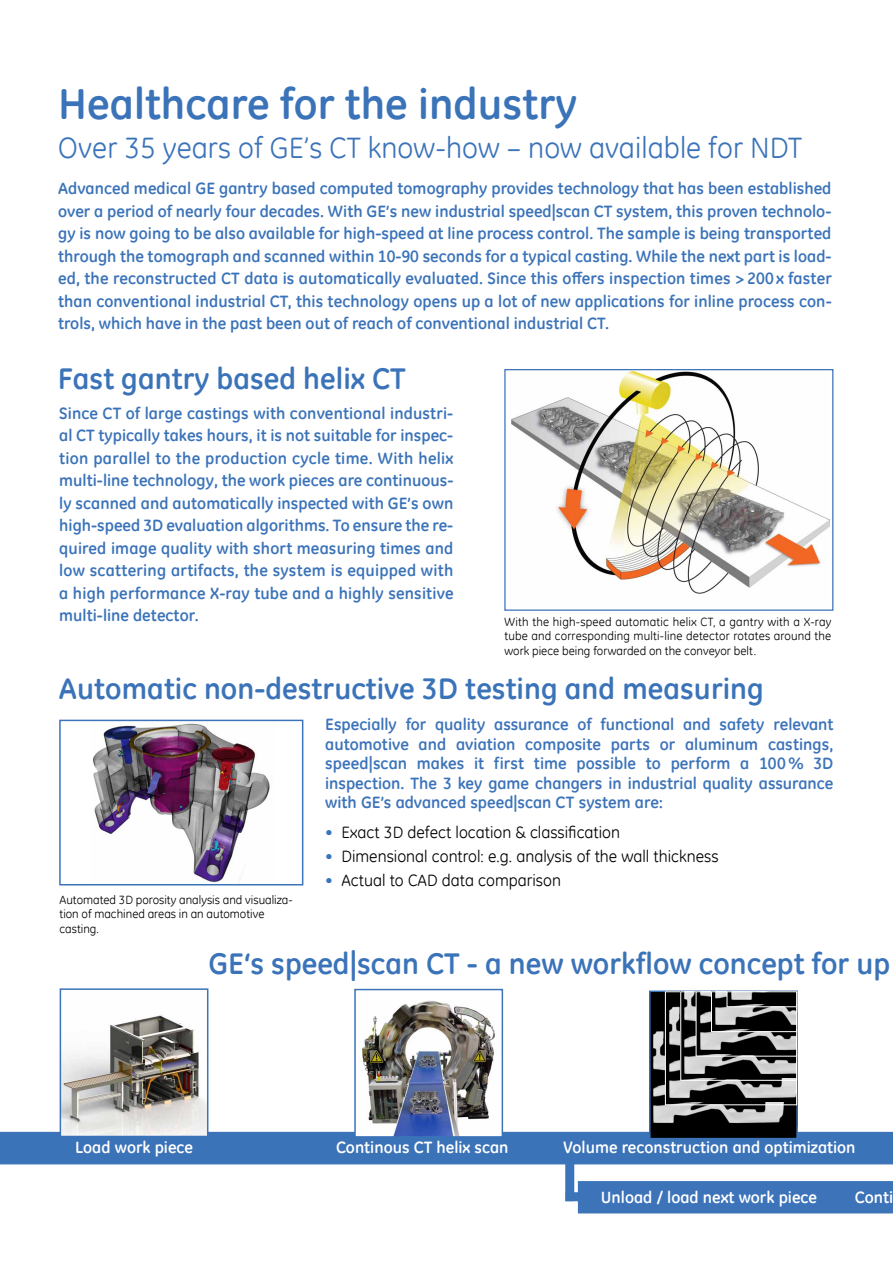
<style>
.page{position:relative;width:893px;height:1263px;background:#fff}
.page>*{position:absolute;margin:0;border:0;box-sizing:border-box;transform-origin:0 0}
.t1{font:700 43.5px "GE Inspira";color:#3b73b9}
.t2{font:700 30px "GE Inspira";color:#3b73b9}
.t3{font:29.55px "GE Inspira";color:#3b73b9}
.t4{font:700 16.5px/22.5px "GE Inspira";color:#3b73b9;text-align:justify}
.t5{font:700 16.5px/19.5px "GE Inspira";color:#3c73b9;text-align:justify}
.t6{font:16.5px "GE Inspira";color:#000}
.t7{font:700 16.5px "GE Inspira";color:#fff}
.t8{font:12px/14.4px "GE Inspira";color:#000}
.s1{color:#3b73b9}
</style>
<div class="page">
<div style="left:0;top:1132px;width:893px;height:32px;background:#3b73b9"></div>
<img style="left:63px;top:1014px;width:142px;height:120px">
<div style="left:60px;top:988px;width:148px;height:149px;border:2px solid #3c73b9"></div>
<img style="left:512px;top:372px;width:318px;height:222px">
<div style="left:504px;top:369px;width:329px;height:242px;border:1px solid #3c73b9"></div>
<img style="left:357px;top:1000px;width:143px;height:134px">
<div style="left:354px;top:989px;width:149px;height:148px;border:2px solid #3c73b9"></div>
<div style="left:565px;top:1164px;width:9px;height:37px;background:#3c73b9"></div>
<div style="left:578px;top:1181px;width:315px;height:32px;background:#3c73b9"></div>
<div style="left:566px;top:1192px;width:13px;height:9px;background:#3c73b9"></div>
<div style="left:650px;top:991px;width:147px;height:147px;background:#000"></div>
<img style="left:653px;top:1013px;width:142px;height:111px">
<div style="left:649px;top:990px;width:149px;height:149px;border:2px solid #3c73b9"></div>
<img style="left:667px;top:1006px;width:128px;height:96px">
<div style="left:665px;top:991px;width:132px;height:114px;border:1px solid #fffffe"></div>
<img style="left:682px;top:993px;width:113px;height:84px">
<div style="left:680px;top:991px;width:117px;height:89px;border:1px solid #fffffe"></div>
<img style="left:698px;top:993px;width:97px;height:60px">
<div style="left:696px;top:991px;width:101px;height:65px;border:1px solid #fffffe"></div>
<img style="left:713px;top:993px;width:82px;height:36px">
<div style="left:711px;top:991px;width:86px;height:41px;border:1px solid #fffffe"></div>
<img style="left:729px;top:993px;width:66px;height:11px">
<div style="left:727px;top:991px;width:70px;height:16px;border:1px solid #fffffe"></div>
<img style="left:93px;top:723px;width:177px;height:159px">
<div style="left:59px;top:720px;width:244px;height:165px;border:2px solid #3c73b9"></div>
<h1 class="t1" style="left:58px;top:76px;width:521px">Healthcare for the industry</h1>
<h3 class="t3" style="left:58px;top:129px;width:745px">Over 35 years of GE’s CT know-how – now available for NDT</h3>
<p class="t4" style="left:58px;top:177px;width:775px">Advanced medical GE gantry based computed tomography provides technology that has been established over a period of nearly four decades. With GE’s new industrial speed|scan CT system, this proven technolo&shy;gy is now going to be also available for high-speed at line process control. The sample is being transported through the tomograph and scanned within 10-90 seconds for a typical casting. While the next part is load&shy;ed, the reconstructed CT data is automatically evaluated. Since this offers inspection times &gt;200 x faster than conventional industrial CT, this technology opens up a lot of new applications for inline process con&shy;trols, which have in the past been out of reach of conventional industrial CT.</p>
<h2 class="t2" style="left:58px;top:359px;width:349px">Fast gantry based helix CT</h2>
<p class="t4" style="left:59px;top:401px;width:396px">Since CT of large castings with conventional industri&shy;al CT typically takes hours, it is not suitable for inspec&shy;tion parallel to the production cycle time. With helix multi-line technology, the work pieces are continuous&shy;ly scanned and automatically inspected with GE’s own high-speed 3D evaluation algorithms. To ensure the re&shy;quired image quality with short measuring times and low scattering artifacts, the system is equipped with a high performance X-ray tube and a highly sensitive multi-line detector.</p>
<p class="t8" style="left:504px;top:614px;width:329px;text-align:justify">With the high-speed automatic helix CT, a gantry with a X-ray tube and corresponding multi-line detector rotates around the work piece being forwarded on the conveyor belt.</p>
<h2 class="t2" style="left:59px;top:669px;width:707px">Automatic non-destructive 3D testing and measuring</h2>
<p class="t8" style="left:60px;top:892px;width:235px">Automated 3D porosity analysis and visualiza&shy;tion of machined areas in an automotive casting.</p>
<p class="t5" style="left:325px;top:714px;width:510px">Especially for quality assurance of functional and safety relevant automotive and aviation composite parts or aluminum castings, speed|scan makes it first time possible to perform a 100% 3D inspection. The 3 key game changers in industrial quality assurance with GE’s advanced speed|scan CT system are<span class="s1">:</span></p>
<p class="t6" style="left:325px;top:822px;width:296px"><span class="s1">•</span> Exact 3D defect location &amp; classification</p>
<p class="t6" style="left:325px;top:846px;width:395px"><span class="s1">•</span> Dimensional control: e.g. analysis of the wall thickness</p>
<p class="t6" style="left:325px;top:870px;width:237px"><span class="s1">•</span> Actual to CAD data comparison</p>
<h2 class="t2" style="left:208px;top:944px;width:683px">GE‘s speed|scan CT - a new workflow concept for up</h2>
<p class="t7" style="left:75px;top:1136px;width:119px">Load work piece</p>
<p class="t7" style="left:336px;top:1137px;width:174px">Continous CT helix scan</p>
<p class="t7" style="left:563px;top:1137px;width:294px">Volume reconstruction and optimization</p>
<p class="t7" style="left:601px;top:1186px;width:218px">Unload / load next work piece</p>
<p class="t7" style="left:855px;top:1186px;width:40px">Conti</p>
</div>
